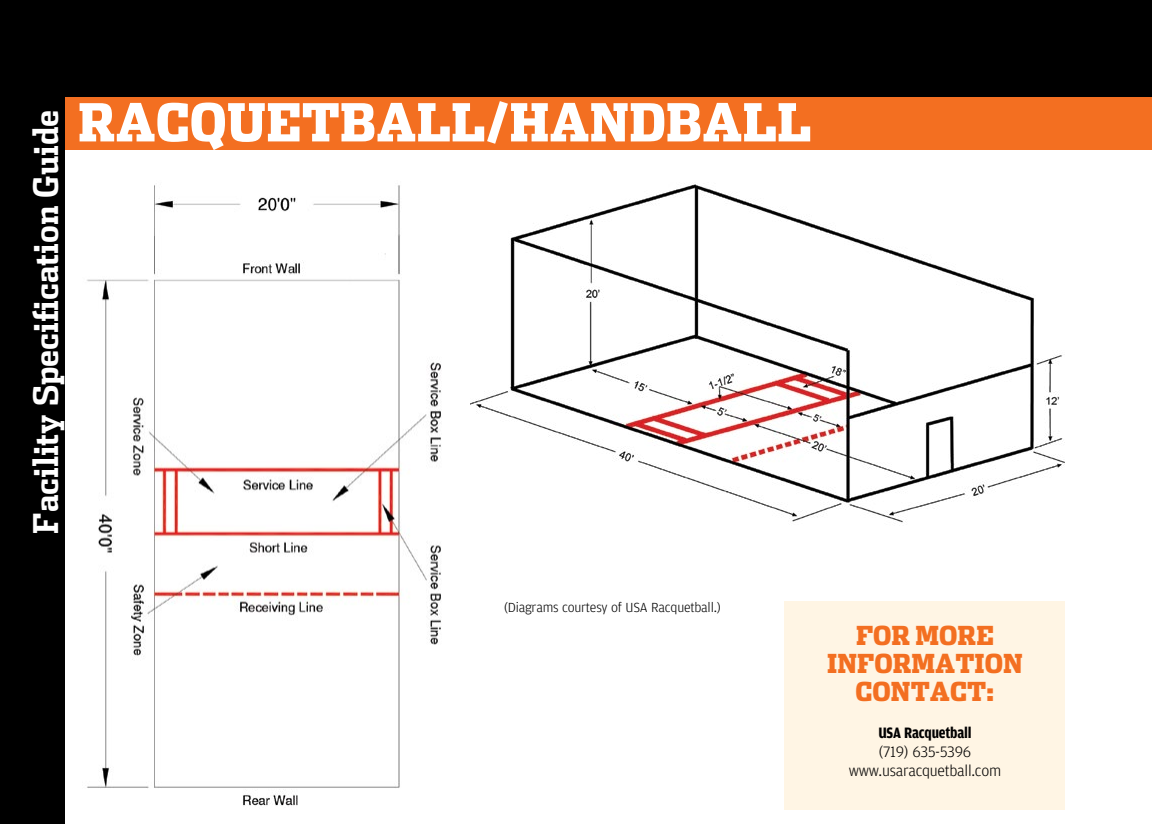
<style>
.page{position:relative;width:1152px;height:824px;background:#fff}
.page>*{position:absolute;margin:0;border:0;box-sizing:border-box;transform-origin:0 0}
.t1{font:700 58px "Dispatch Comp";color:#fff}
.t2{font:900 52px "Dispatch Cond";color:#fff}
.t3{font:700 34px "Dispatch Cond";color:#fff}
.t4{font:900 26px/28px "Dispatch Cond";color:#f36f21;text-align:center}
.t5{font:300 16px/18.8px "Amplitude";letter-spacing:-.015em;color:#000;text-align:center}
.t6{font:700 16px "Amplitude Cond";letter-spacing:-.01em;color:#000}
.t7{font:300 14px "Amplitude";letter-spacing:-.015em;color:#000}
</style>
<div class="page">
<img style="left:470px;top:184px;width:594px;height:339px">
<img style="left:87px;top:185px;width:354px;height:621px">
<div style="left:785px;top:601px;width:280px;height:208px;background:#fff5e4"></div>
<div style="left:64px;top:96px;width:1088px;height:54px;background:#f36f21"></div>
<div style="left:0;top:0;width:65px;height:824px;background:#000"></div>
<div style="left:61px;top:0;width:1091px;height:96px;background:#000"></div>
<h3 class="t3" style="left:25px;top:534px;width:425px;rotate:-90deg">Facility Specification Guide</h3>
<h2 class="t2" style="left:78px;top:89px;width:735px">RACQUETBALL/HANDBALL</h2>
<h1 class="t1" style="left:78px;top:89px;width:659px">RACQUETBALL/HANDBALL</h1>
<p class="t7" style="left:504px;top:600px;width:218px">(Diagrams courtesy of USA Racquetball.)</p>
<h3 class="t4" style="left:827px;top:620px;width:197px">FOR MORE<br>INFORMATION<br>CONTACT:</h3>
<p class="t6" style="left:878px;top:724px;width:95px">USA Racquetball</p>
<p class="t5" style="left:849px;top:742px;width:154px">(719) 635-5396 www.usaracquetball.com</p>
</div>
